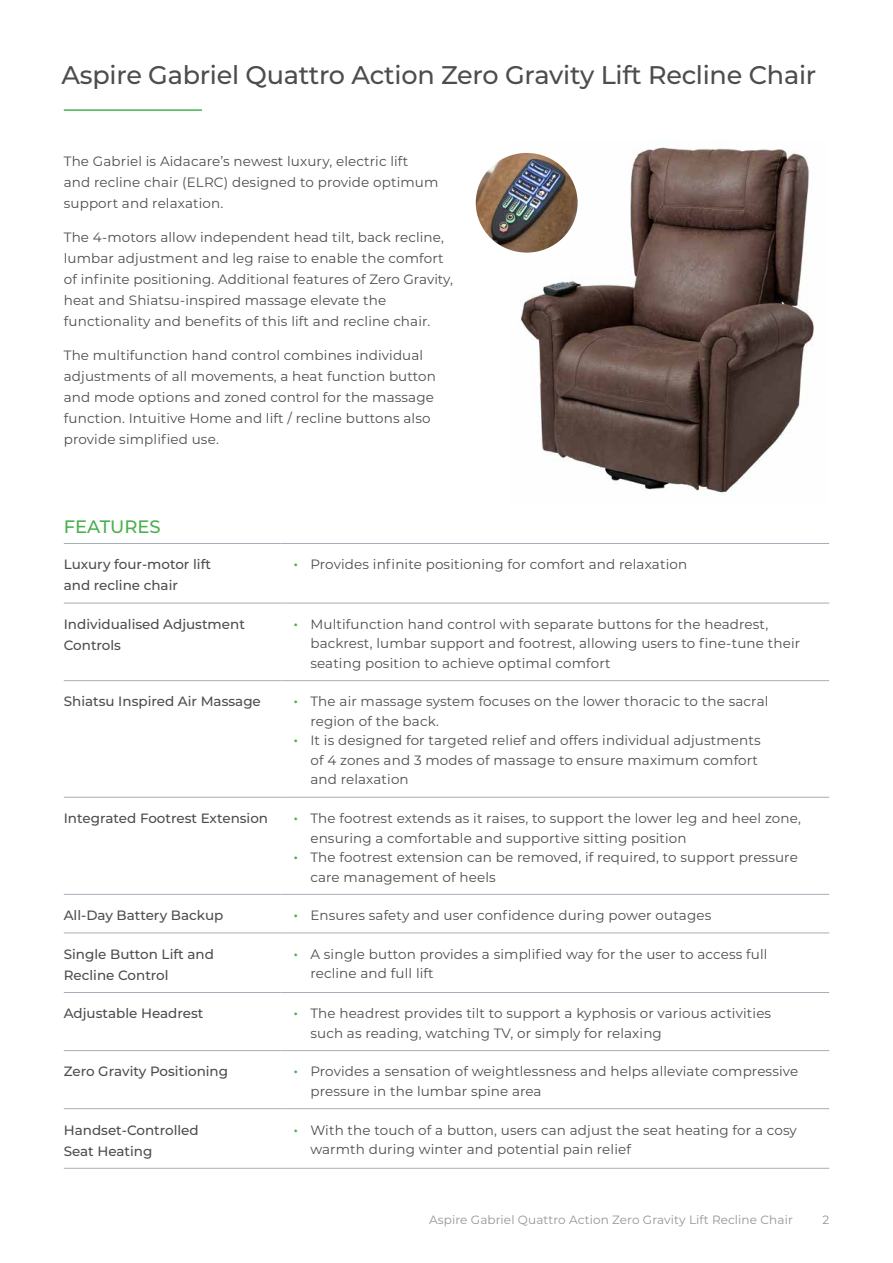
<style>
.page{position:relative;width:893px;height:1263px;background:#fff}
.page>*{position:absolute;margin:0;border:0;box-sizing:border-box;transform-origin:0 0}
.t1{font:500 25.5px "Montserrat";letter-spacing:-.01em;color:#4d4d4f}
.t2{font:500 18px "Montserrat";color:#4aaf4e}
.t3{font:13.5px/19.5px "Montserrat";letter-spacing:.01em;color:#4d4d4f}
.t4{font:500 13.5px/21px "Montserrat";color:#4d4d4f}
.t5{font:12px "Montserrat";letter-spacing:.01em;color:#939598}
.s1{font-weight:500;font-size:15px;color:#4aaf4e}
</style>
<div class="page">
<hr style="left:64px;top:109px;width:138px;height:2px;background:#4aaf4e">
<hr style="left:64px;top:543px;width:217px;height:1px;background:#a4afb9">
<hr style="left:281px;top:543px;width:548px;height:1px;background:#a4afb9">
<hr style="left:64px;top:603px;width:217px;height:1px;background:#a4afb9">
<hr style="left:281px;top:603px;width:548px;height:1px;background:#a4afb9">
<hr style="left:64px;top:680px;width:217px;height:1px;background:#a4afb9">
<hr style="left:281px;top:680px;width:548px;height:1px;background:#a4afb9">
<hr style="left:64px;top:797px;width:217px;height:1px;background:#a4afb9">
<hr style="left:281px;top:797px;width:548px;height:1px;background:#a4afb9">
<hr style="left:64px;top:894px;width:217px;height:1px;background:#a4afb9">
<hr style="left:281px;top:894px;width:548px;height:1px;background:#a4afb9">
<hr style="left:64px;top:933px;width:217px;height:1px;background:#a4afb9">
<hr style="left:281px;top:933px;width:548px;height:1px;background:#a4afb9">
<hr style="left:64px;top:992px;width:217px;height:1px;background:#a4afb9">
<hr style="left:281px;top:992px;width:548px;height:1px;background:#a4afb9">
<hr style="left:64px;top:1050px;width:217px;height:1px;background:#a4afb9">
<hr style="left:281px;top:1050px;width:548px;height:1px;background:#a4afb9">
<hr style="left:64px;top:1108px;width:217px;height:1px;background:#a4afb9">
<hr style="left:281px;top:1108px;width:548px;height:1px;background:#a4afb9">
<hr style="left:64px;top:1168px;width:217px;height:1px;background:#a4afb9">
<hr style="left:281px;top:1168px;width:548px;height:1px;background:#a4afb9">
<img style="left:520px;top:147px;width:294px;height:347px">
<img style="left:476px;top:153px;width:102px;height:100px">
<h1 class="t1" style="left:62px;top:57px;width:756px">Aspire Gabriel Quattro Action Zero Gravity Lift Recline Chair</h1>
<p class="t3" style="left:64px;top:150px;width:376px;line-height:21px">The Gabriel is Aidacare’s newest luxury, electric lift<br>and recline chair (ELRC) designed to provide optimum support and relaxation.</p>
<p class="t3" style="left:64px;top:226px;width:391px;line-height:21px">The 4-motors allow independent head tilt, back recline, lumbar adjustment and leg raise to enable the comfort of infinite positioning. Additional features of Zero Gravity, heat and Shiatsu-inspired massage elevate the functionality and benefits of this lift and recline chair.</p>
<p class="t3" style="left:64px;top:344px;width:374px;line-height:21px">The multifunction hand control combines individual adjustments of all movements, a heat function button and mode options and zoned control for the massage function. Intuitive Home and lift / recline buttons also provide simplified use.</p>
<h2 class="t2" style="left:64px;top:514px;width:98px">FEATURES</h2>
<p class="t4" style="left:64px;top:553px;width:149px">Luxury four-motor lift and recline chair</p>
<p class="t3" style="left:293px;top:554px;width:395px"><span class="s1">•</span> Provides infinite positioning for comfort and relaxation</p>
<p class="t4" style="left:64px;top:613px;width:183px">Individualised Adjustment<br>Controls</p>
<p class="t3" style="left:310px;top:614px;width:491px;text-indent:-17px"><span class="s1">•</span> Multifunction hand control with separate buttons for the headrest, backrest, lumbar support and footrest, allowing users to fine-tune their seating position to achieve optimal comfort</p>
<p class="t4" style="left:64px;top:691px;width:199px">Shiatsu Inspired Air Massage</p>
<p class="t3" style="left:310px;top:691px;width:459px;text-indent:-17px"><span class="s1">•</span> The air massage system focuses on the lower thoracic to the sacral region of the back.</p>
<p class="t3" style="left:310px;top:730px;width:452px;text-indent:-17px"><span class="s1">•</span> It is designed for targeted relief and offers individual adjustments of 4 zones and 3 modes of massage to ensure maximum comfort and relaxation</p>
<p class="t4" style="left:64px;top:807px;width:206px">Integrated Footrest Extension</p>
<p class="t3" style="left:310px;top:808px;width:492px;text-indent:-17px"><span class="s1">•</span> The footrest extends as it raises, to support the lower leg and heel zone, ensuring a comfortable and supportive sitting position</p>
<p class="t3" style="left:310px;top:847px;width:489px;text-indent:-17px"><span class="s1">•</span> The footrest extension can be removed, if required, to support pressure care management of heels</p>
<p class="t4" style="left:64px;top:904px;width:161px">All-Day Battery Backup</p>
<p class="t3" style="left:293px;top:905px;width:419px"><span class="s1">•</span> Ensures safety and user confidence during power outages</p>
<p class="t4" style="left:64px;top:943px;width:152px">Single Button Lift and<br>Recline Control</p>
<p class="t3" style="left:310px;top:944px;width:459px;text-indent:-17px"><span class="s1">•</span> A single button provides a simplified way for the user to access full recline and full lift</p>
<p class="t4" style="left:64px;top:1002px;width:141px">Adjustable Headrest</p>
<p class="t3" style="left:310px;top:1003px;width:462px;text-indent:-17px"><span class="s1">•</span> The headrest provides tilt to support a kyphosis or various activities such as reading, watching TV, or simply for relaxing</p>
<p class="t4" style="left:64px;top:1060px;width:166px">Zero Gravity Positioning</p>
<p class="t3" style="left:310px;top:1061px;width:489px;text-indent:-17px"><span class="s1">•</span> Provides a sensation of weightlessness and helps alleviate compressive pressure in the lumbar spine area</p>
<p class="t4" style="left:64px;top:1119px;width:136px">Handset-Controlled<br>Seat Heating</p>
<p class="t3" style="left:310px;top:1119px;width:488px;text-indent:-17px"><span class="s1">•</span> With the touch of a button, users can adjust the seat heating for a cosy warmth during winter and potential pain relief</p>
<p class="t5" style="left:429px;top:1211px;width:365px">Aspire Gabriel Quattro Action Zero Gravity Lift Recline Chair</p>
<p class="t5" style="left:822px;top:1211px;width:8px">2</p>
</div>
